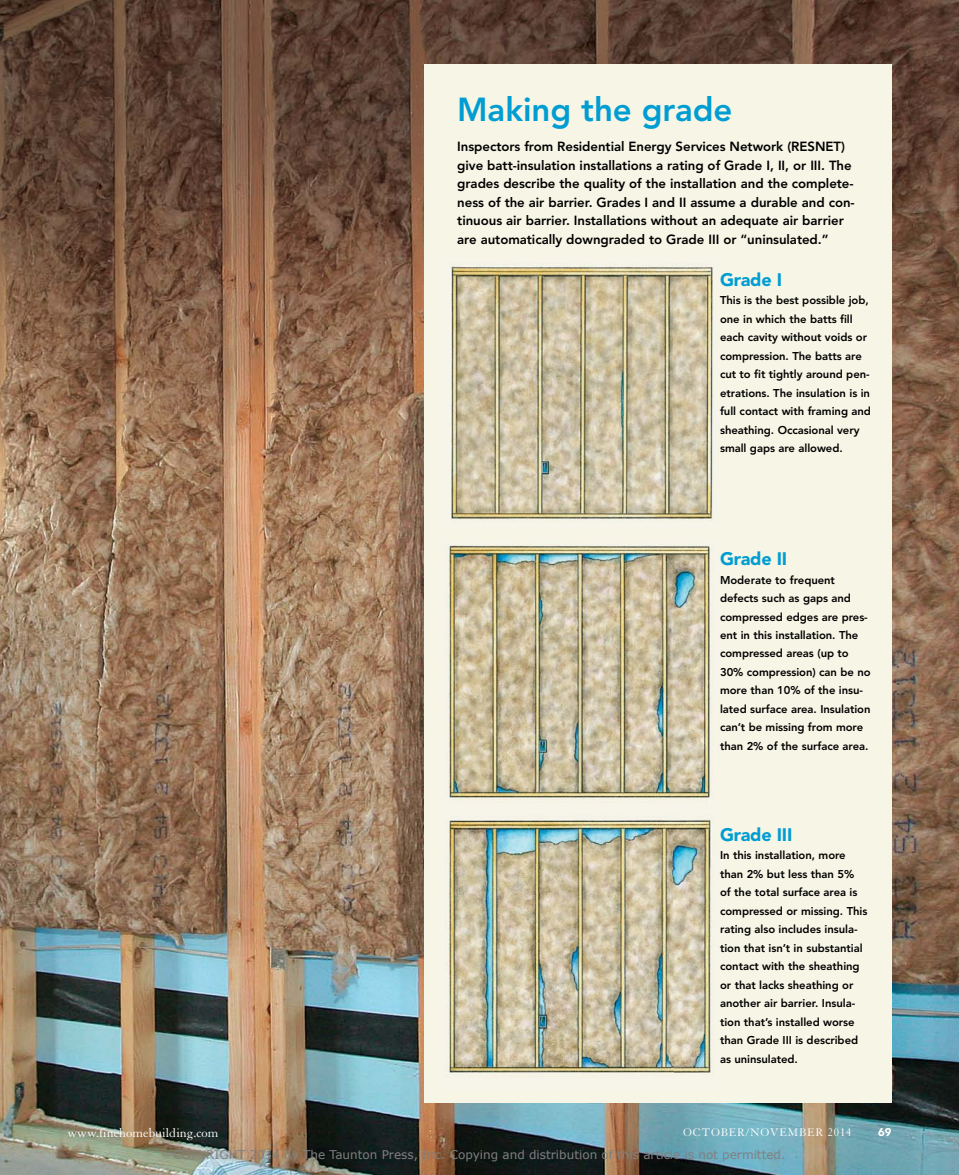
<style>
.page{position:relative;width:959px;height:1175px;background:#fff}
.page>*{position:absolute;margin:0;border:0;box-sizing:border-box;transform-origin:0 0}
.t1{font:800 33px "Avenir LT Std";letter-spacing:-.005em;color:#009dd2}
.t2{font:900 18px "Avenir LT Std";letter-spacing:-.015em;color:#009dd2}
.t3{font:13.5px "Granjon LT Std";color:#fff}
.t4{font:800 13.2px/18.5px "Avenir LT Std";letter-spacing:-.005em;color:#000}
.t5{font:12px "Verdana";color:#808080}
.t6{font:12px "Granjon LT Std";letter-spacing:.07em;color:#fff}
.t7{font:800 11.25px/18.5px "Avenir LT Std";letter-spacing:-.005em;color:#000}
.t8{font:900 11.25px "Avenir LT Std";color:#fff}
</style>
<div class="page">
<img style="left:0;top:0;width:958px;height:1174px">
<div style="left:424px;top:64px;width:467px;height:1038px;background:#f7f5e6"></div>
<img style="left:450px;top:266px;width:264px;height:255px">
<img style="left:449px;top:545px;width:261px;height:254px">
<img style="left:449px;top:820px;width:263px;height:254px">
<h1 class="t1" style="left:457px;top:90px;width:276px">Making the grade</h1>
<p class="t4" style="left:457px;top:138px;width:399px">Inspectors from residential energy services Network (resNet) give batt-insulation installations a rating of Grade I, II, or III. the grades describe the quality of the installation and the complete&shy;ness of the air barrier. Grades I and II assume a durable and con&shy;tinuous air barrier. Installations without an adequate air barrier are automatically downgraded to Grade III or “uninsulated.”</p>
<h2 class="t2" style="left:720px;top:269px;width:64px">Grade I</h2>
<p class="t7" style="left:720px;top:291px;width:152px">this is the best possible job, one in which the batts fill each cavity without voids or compression. the batts are cut to fit tightly around pen&shy;etrations. the insulation is in full contact with framing and sheathing. Occasional very small gaps are allowed.</p>
<h2 class="t2" style="left:720px;top:548px;width:69px">Grade II</h2>
<p class="t7" style="left:720px;top:570px;width:152px">Moderate to frequent defects such as gaps and compressed edges are pres&shy;ent in this installation. the compressed areas (up to<br>30% compression) can be no more than 10% of the insu&shy;lated surface area. Insulation can’t be missing from more than 2% of the surface area.</p>
<h2 class="t2" style="left:720px;top:824px;width:74px">Grade III</h2>
<p class="t7" style="left:720px;top:846px;width:149px">In this installation, more than 2% but less than 5% of the total surface area is compressed or missing. this rating also includes insula&shy;tion that isn’t in substantial contact with the sheathing or that lacks sheathing or another air barrier. Insula&shy;tion that’s installed worse than Grade III is described as uninsulated.</p>
<p class="t3" style="left:68px;top:1125px;width:152px">www.finehomebuilding.com</p>
<p class="t6" style="left:683px;top:1126px;width:170px">OCTOBER/NOvEMBER 2014</p>
<p class="t8" style="left:878px;top:1125px;width:15px">69</p>
<p class="t5" style="left:174px;top:1146px;width:613px">COPYRIGHT 2014 by The Taunton Press, Inc. Copying and distribution of this article is not permitted.</p>
</div>
